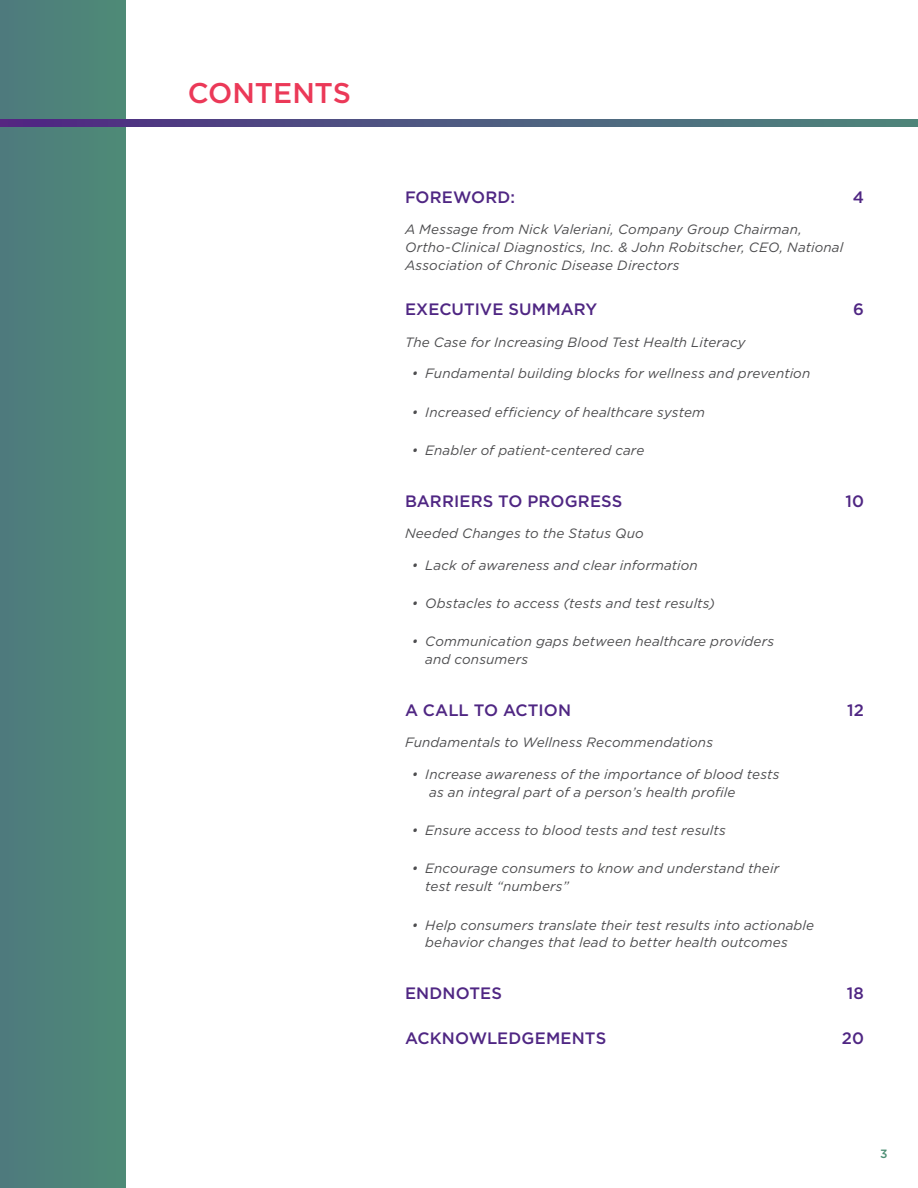
<style>
.page{position:relative;width:918px;height:1188px;background:#fff}
.page>*{position:absolute;margin:0;border:0;box-sizing:border-box;transform-origin:0 0}
.t1{font:500 28.5px "Gotham";letter-spacing:-.01em;color:#eb3958}
.t2{font:500 16.5px "Gotham";letter-spacing:.005em;color:#4f2683}
.t3{font:italic 13.5px/18px "Gotham";letter-spacing:.01em;color:#4d4d4f}
.t4{font:500 12px "Gotham";color:#4d8f75}
</style>
<div class="page">
<div style="left:0;top:0;width:125px;height:1188px;background:#4e827a"></div>
<svg style="left:0;top:120px;width:918px;height:7px;background:#4e5880"></svg>
<h1 class="t1" style="left:188px;top:76px;width:165px">CONTENTS</h1>
<p class="t2" style="left:405px;top:188px;width:112px">FOREWORD:</p>
<p class="t2" style="left:853px;top:188px;width:13px">4</p>
<p class="t3" style="left:405px;top:221px;width:440px">A Message from Nick Valeriani, Company Group Chairman,<br>Ortho-Clinical Diagnostics, Inc. &amp; John Robitscher, CEO, National<br>Association of Chronic Disease Directors</p>
<p class="t2" style="left:405px;top:300px;width:194px">EXECUTIVE SUMMARY</p>
<p class="t2" style="left:853px;top:300px;width:12px">6</p>
<p class="t3" style="left:405px;top:333px;width:342px">The Case for Increasing Blood Test Health Literacy</p>
<p class="t3" style="left:412px;top:365px;width:400px">• Fundamental building blocks for wellness and prevention</p>
<p class="t3" style="left:412px;top:403px;width:295px">• Increased efficiency of healthcare system</p>
<p class="t3" style="left:412px;top:441px;width:234px">• Enabler of patient-centered care</p>
<p class="t2" style="left:405px;top:491px;width:194px">BARRIERS TO PROGRESS</p>
<p class="t2" style="left:845px;top:491px;width:20px">10</p>
<p class="t3" style="left:405px;top:524px;width:240px">Needed Changes to the Status Quo</p>
<p class="t3" style="left:412px;top:556px;width:288px">• Lack of awareness and clear information</p>
<p class="t3" style="left:412px;top:594px;width:305px">• Obstacles to access (tests and test results)</p>
<p class="t3" style="left:425px;top:632px;width:350px;text-indent:-14px">• Communication gaps between healthcare providers and consumers</p>
<p class="t2" style="left:405px;top:701px;width:111px">A CALL TO ACT</p>
<p class="t2" style="left:539px;top:701px;width:16px">ION</p>
<p class="t2" style="left:847px;top:701px;width:18px">12</p>
<p class="t3" style="left:405px;top:734px;width:310px">Fundamentals to Wellness Recommendations</p>
<p class="t3" style="left:429px;top:765px;width:352px;text-indent:-18px">• Increase awareness of the importance of blood tests as an integral part of a person’s health profile</p>
<p class="t3" style="left:412px;top:821px;width:316px">• Ensure access to blood tests and test results</p>
<p class="t3" style="left:425px;top:859px;width:355px;text-indent:-14px">• Encourage consumers to know and understand their test result “numbers”</p>
<p class="t3" style="left:425px;top:916px;width:390px;text-indent:-14px">• Help consumers translate their test results into actionable behavior changes that lead to better health outcomes</p>
<p class="t2" style="left:405px;top:984px;width:51px">EN DNOTES</p>
<p class="t2" style="left:847px;top:984px;width:19px">18</p>
<p class="t2" style="left:405px;top:1029px;width:166px">ACKNOWLEDGEMENTS</p>
<p class="t2" style="left:842px;top:1029px;width:24px">20</p>
<p class="t4" style="left:880px;top:1146px;width:9px">3</p>
</div>
